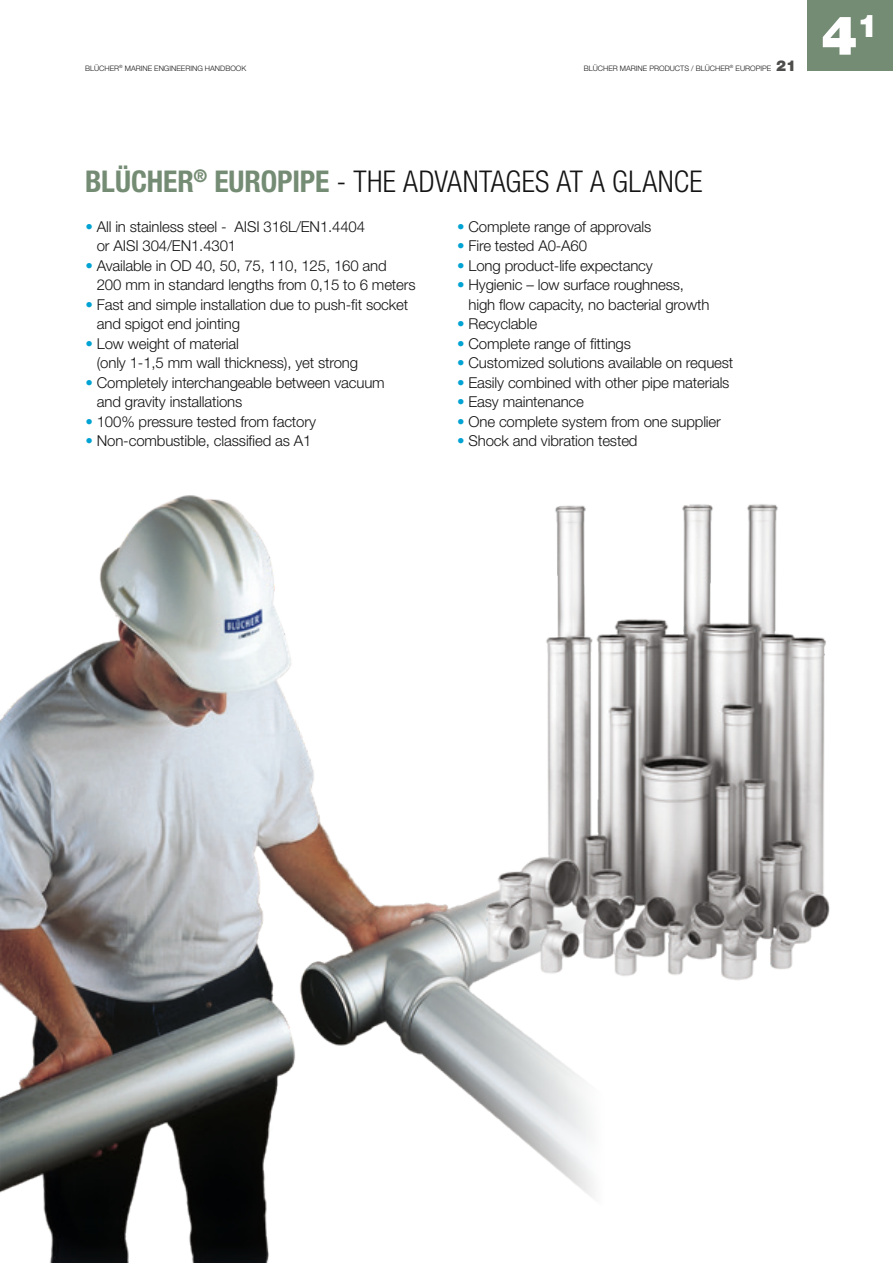
<style>
.page{position:relative;width:893px;height:1263px;background:#fff}
.page>*{position:absolute;margin:0;border:0;box-sizing:border-box;transform-origin:0 0}
.t1{font:900 54px "Helvetica Neue LT Std";color:#fff}
.bar_Headline{font:300 condensed 30px "Helvetica Neue LT Std";letter-spacing:.01em;color:#131413}
.t2{font:300 15px/19.5px "Helvetica Neue LT Std";letter-spacing:-.01em;color:#131413}
.t3{font:300 7.5px "Helvetica Neue LT Std";color:#131413}
.s1{font-weight:900;font-size:15px;color:#4d4d4c}
.s2{font-weight:700;color:#758c74}
.s3{color:#00a3d3}
</style>
<div class="page">
<div style="left:807px;top:0;width:85px;height:71px;background:#758c74"></div>
<img style="left:0;top:495px;width:594px;height:768px">
<img style="left:476px;top:495px;width:354px;height:500px">
<img style="left:0;top:952px;width:8px;height:275px">
<p class="t3" style="left:85px;top:64px;width:163px">BLÜCHER<sup>®</sup> MARINE ENGINEERING HANDBOOK</p>
<p class="t3" style="left:584px;top:64px;width:214px">BLÜCHER MARINE PRODUCTS / BLÜCHER<sup>®</sup> EUROPIPE <span class="s1">21</span></p>
<p class="t1" style="left:821px;top:3px;width:59px">4<sup>1</sup></p>
<p class="bar_Headline" style="left:85px;top:164px;width:619px"><span class="s2">BLÜCHER</span><sup>®</sup> <span class="s2">EUROPIPE</span> - THE ADVANTAGES AT A GLANCE</p>
<p class="t2" style="left:97px;top:216px;width:270px;text-indent:-11px"><span class="s3">•</span> All in stainless steel - AISI 316L/EN1.4404 or AISI 304/EN1.4301</p>
<p class="t2" style="left:97px;top:255px;width:320px;text-indent:-11px"><span class="s3">•</span> Available in OD 40, 50, 75, 110, 125, 160 and<br>200 mm in standard lengths from 0,15 to 6 meters</p>
<p class="t2" style="left:97px;top:294px;width:313px;text-indent:-11px"><span class="s3">•</span> Fast and simple installation due to push-fit socket and spigot end jointing</p>
<p class="t2" style="left:97px;top:333px;width:263px;text-indent:-11px"><span class="s3">•</span> Low weight of material<br>(only 1-1,5 mm wall thickness), yet strong</p>
<p class="t2" style="left:97px;top:372px;width:289px;text-indent:-11px"><span class="s3">•</span> Completely interchangeable between vacuum and gravity installations</p>
<p class="t2" style="left:85px;top:411px;width:232px"><span class="s3">•</span> 100% pressure tested from factory</p>
<p class="t2" style="left:85px;top:431px;width:228px"><span class="s3">•</span> Non-combustible, classified as A1</p>
<p class="t2" style="left:457px;top:216px;width:196px"><span class="s3">•</span> Complete range of approvals</p>
<p class="t2" style="left:457px;top:236px;width:131px"><span class="s3">•</span> Fire tested A0-A60</p>
<p class="t2" style="left:457px;top:255px;width:197px"><span class="s3">•</span> Long product-life expectancy</p>
<p class="t2" style="left:468px;top:275px;width:242px;text-indent:-11px"><span class="s3">•</span> Hygienic – low surface roughness, high flow capacity, no bacterial growth</p>
<p class="t2" style="left:457px;top:314px;width:82px"><span class="s3">•</span> Recyclable</p>
<p class="t2" style="left:457px;top:333px;width:175px"><span class="s3">•</span> Complete range of fittings</p>
<p class="t2" style="left:457px;top:353px;width:278px"><span class="s3">•</span> Customized solutions available on request</p>
<p class="t2" style="left:457px;top:372px;width:274px"><span class="s3">•</span> Easily combined with other pipe materials</p>
<p class="t2" style="left:457px;top:392px;width:128px"><span class="s3">•</span> Easy maintenance</p>
<p class="t2" style="left:457px;top:411px;width:265px"><span class="s3">•</span> One complete system from one supplier</p>
<p class="t2" style="left:457px;top:431px;width:182px"><span class="s3">•</span> Shock and vibration tested</p>
</div>
